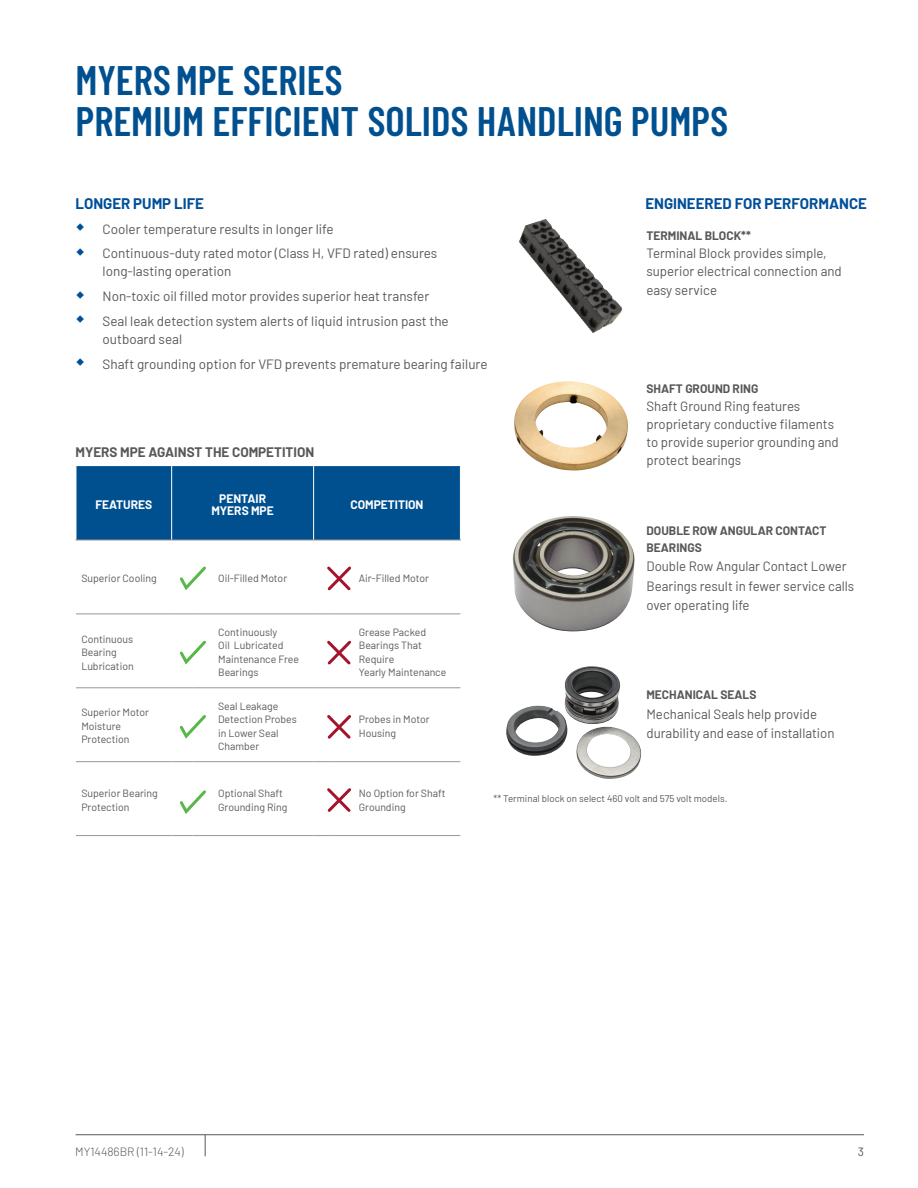
<style>
.page{position:relative;width:918px;height:1188px;background:#fff}
.page>*{position:absolute;margin:0;border:0;box-sizing:border-box;transform-origin:0 0}
.Primary_Heading{font:600 41.1px "Barlow Condensed";color:#005090}
.Body_Copy_Heading{font:700 15px "Barlow";color:#014e99}
.Body_text{font:13.5px/18px "Barlow";color:#57585a}
.Table_Header{font:700 13.5px "Barlow";color:#57585a}
.text_heading{font:700 12px/16.5px "Barlow";color:#57585a}
.Table_Subhead{font:700 12px "Barlow";color:#fff}
.t1{font:300 12px "Barlow";color:#57585a}
.Bullet_text{font:700 12px "Barlow";color:#57585a}
.t2{font:12px "Barlow";color:#57585a}
.Table_Body{font:10.5px/13.5px "Barlow";color:#57585a}
.Footnotes{font:9.75px "Barlow";color:#57585a}
</style>
<div class="page">
<img style="left:519px;top:219px;width:104px;height:114px">
<hr style="left:76px;top:1134px;width:788px;height:1px;background:#57585a">
<svg style="left:205px;top:1135px;width:1px;height:21px"></svg>
<img style="left:514px;top:381px;width:114px;height:90px">
<img style="left:512px;top:516px;width:123px;height:116px">
<img style="left:506px;top:666px;width:135px;height:113px">
<svg style="left:76px;top:613px;width:384px;height:150px"></svg>
<div style="left:76px;top:466px;width:384px;height:75px;background:#005090"></div>
<hr style="left:333px;top:540px;width:128px;height:1px;background:#95979a">
<hr style="left:76px;top:614px;width:96px;height:1px;background:#95979a">
<svg style="left:172px;top:614px;width:21px;height:1px"></svg>
<hr style="left:193px;top:614px;width:121px;height:1px;background:#95979a">
<svg style="left:314px;top:614px;width:19px;height:1px"></svg>
<hr style="left:333px;top:614px;width:127px;height:1px;background:#95979a">
<hr style="left:76px;top:688px;width:96px;height:1px;background:#95979a">
<svg style="left:172px;top:688px;width:21px;height:1px"></svg>
<hr style="left:193px;top:688px;width:121px;height:1px;background:#95979a">
<svg style="left:314px;top:688px;width:19px;height:1px"></svg>
<hr style="left:333px;top:688px;width:127px;height:1px;background:#95979a">
<hr style="left:76px;top:761px;width:96px;height:1px;background:#95979a">
<svg style="left:172px;top:761px;width:21px;height:1px"></svg>
<hr style="left:193px;top:761px;width:121px;height:1px;background:#95979a">
<svg style="left:314px;top:761px;width:19px;height:1px"></svg>
<hr style="left:333px;top:761px;width:127px;height:1px;background:#95979a">
<hr style="left:76px;top:835px;width:96px;height:1px;background:#95979a">
<svg style="left:172px;top:835px;width:21px;height:1px"></svg>
<hr style="left:193px;top:835px;width:121px;height:1px;background:#95979a">
<svg style="left:314px;top:835px;width:19px;height:1px"></svg>
<hr style="left:333px;top:835px;width:127px;height:1px;background:#95979a">
<svg style="left:180px;top:566px;width:26px;height:25px"></svg>
<svg style="left:177px;top:638px;width:32px;height:29px"></svg>
<svg style="left:177px;top:712px;width:32px;height:29px"></svg>
<svg style="left:179px;top:790px;width:27px;height:24px"></svg>
<svg style="left:327px;top:566px;width:24px;height:25px"></svg>
<svg style="left:324px;top:638px;width:30px;height:29px"></svg>
<svg style="left:324px;top:712px;width:30px;height:29px"></svg>
<svg style="left:327px;top:788px;width:24px;height:24px"></svg>
<p class="Primary_Heading" style="left:76px;top:55px;width:269px">MYERSMPE SERIES</p>
<p class="Primary_Heading" style="left:76px;top:96px;width:654px">PREMIUM EFFICIENT SOLIDS HANDLING PUMPS</p>
<p class="Body_Copy_Heading" style="left:76px;top:194px;width:130px">LONGER PUMP LIFE</p>
<p class="Body_text" style="left:103px;top:219px;width:233px">Cooler temperature results in longer life</p>
<p class="Body_text" style="left:103px;top:243px;width:336px">Continuous-duty rated motor (Class H, VFD rated) ensures long-lasting operation</p>
<p class="Body_text" style="left:103px;top:286px;width:328px">Non-toxic oil filled motor provides superior heat transfer</p>
<p class="Body_text" style="left:103px;top:311px;width:348px">Seal leak detection system alerts of liquid intrusion past the outboard seal</p>
<p class="Body_text" style="left:103px;top:354px;width:387px">Shaft grounding option for VFD prevents premature bearing failure</p>
<p class="Table_Header" style="left:76px;top:444px;width:240px">MYERS MPE AGAINST THE COMPETITION</p>
<p class="Table_Subhead" style="left:95px;top:497px;width:58px">FEATURES</p>
<p class="Table_Subhead" style="left:219px;top:491px;width:48px">PENTAIR</p>
<p class="Table_Subhead" style="left:211px;top:503px;width:64px">MYERS MPE</p>
<p class="Table_Subhead" style="left:350px;top:497px;width:75px">COMPETITION</p>
<p class="Table_Body" style="left:81px;top:571px;width:77px">Superior Cooling</p>
<p class="Table_Body" style="left:218px;top:571px;width:71px">Oil-Filled Motor</p>
<p class="Table_Body" style="left:359px;top:571px;width:72px">Air-Filled Motor</p>
<p class="Table_Body" style="left:81px;top:631px;width:54px">Continuous<br>Bearing<br>Lubrication</p>
<p class="Table_Body" style="left:218px;top:624px;width:83px">Continuously<br>Oil Lubricated<br>Maintenance Free<br>Bearings</p>
<p class="Table_Body" style="left:359px;top:624px;width:89px">Grease Packed<br>Bearings That<br>Require<br>Yearly Maintenance</p>
<p class="Table_Body" style="left:81px;top:705px;width:69px">Superior Motor<br>Moisture<br>Protection</p>
<p class="Table_Body" style="left:218px;top:698px;width:80px">Seal Leakage<br>Detection Probes in Lower Seal<br>Chamber</p>
<p class="Table_Body" style="left:359px;top:712px;width:72px">Probes in Motor<br>Housing</p>
<p class="Body_Copy_Heading" style="left:645px;top:194px;width:223px">ENGINEERED FOR PERFORMANCE</p>
<p class="text_heading" style="left:646px;top:227px;width:106px">TERMINAL BLOCK**</p>
<p class="Body_text" style="left:646px;top:243px;width:197px">Terminal Block provides simple, superior electrical connection and</p>
<p class="Body_text" style="left:646px;top:280px;width:72px">easy service</p>
<p class="text_heading" style="left:646px;top:381px;width:113px">SHAFT GROUND RING</p>
<p class="Body_text" style="left:646px;top:396px;width:194px">Shaft Ground Ring features proprietary conductive filaments to provide superior grounding and protect bearings</p>
<p class="text_heading" style="left:646px;top:522px;width:181px">DOUBLE ROW ANGULAR CONTACT<br>BEARINGS</p>
<p class="Body_text" style="left:646px;top:555px;width:209px;line-height:19.5px">Double Row Angular Contact Lower<br>Bearings result in fewer service calls over operating life</p>
<p class="Bullet_text" style="left:646px;top:687px;width:111px">MECHANICAL SEALS</p>
<p class="Body_text" style="left:646px;top:703px;width:190px;line-height:19.5px">Mechanical Seals help provide durability and ease of installation</p>
<p class="Table_Body" style="left:81px;top:786px;width:78px">Superior Bearing<br>Protection</p>
<p class="Table_Body" style="left:218px;top:786px;width:71px">Optional Shaft<br>Grounding Ring</p>
<p class="Table_Body" style="left:359px;top:786px;width:88px">No Option for Shaft<br>Grounding</p>
<p class="Footnotes" style="left:494px;top:791px;width:235px">** Terminal block on select 460 volt and 575 volt models.</p>
<p class="t1" style="left:75px;top:1145px;width:110px">MY14486BR (11-14-24)</p>
<p class="t2" style="left:858px;top:1143px;width:8px">3</p>
</div>
